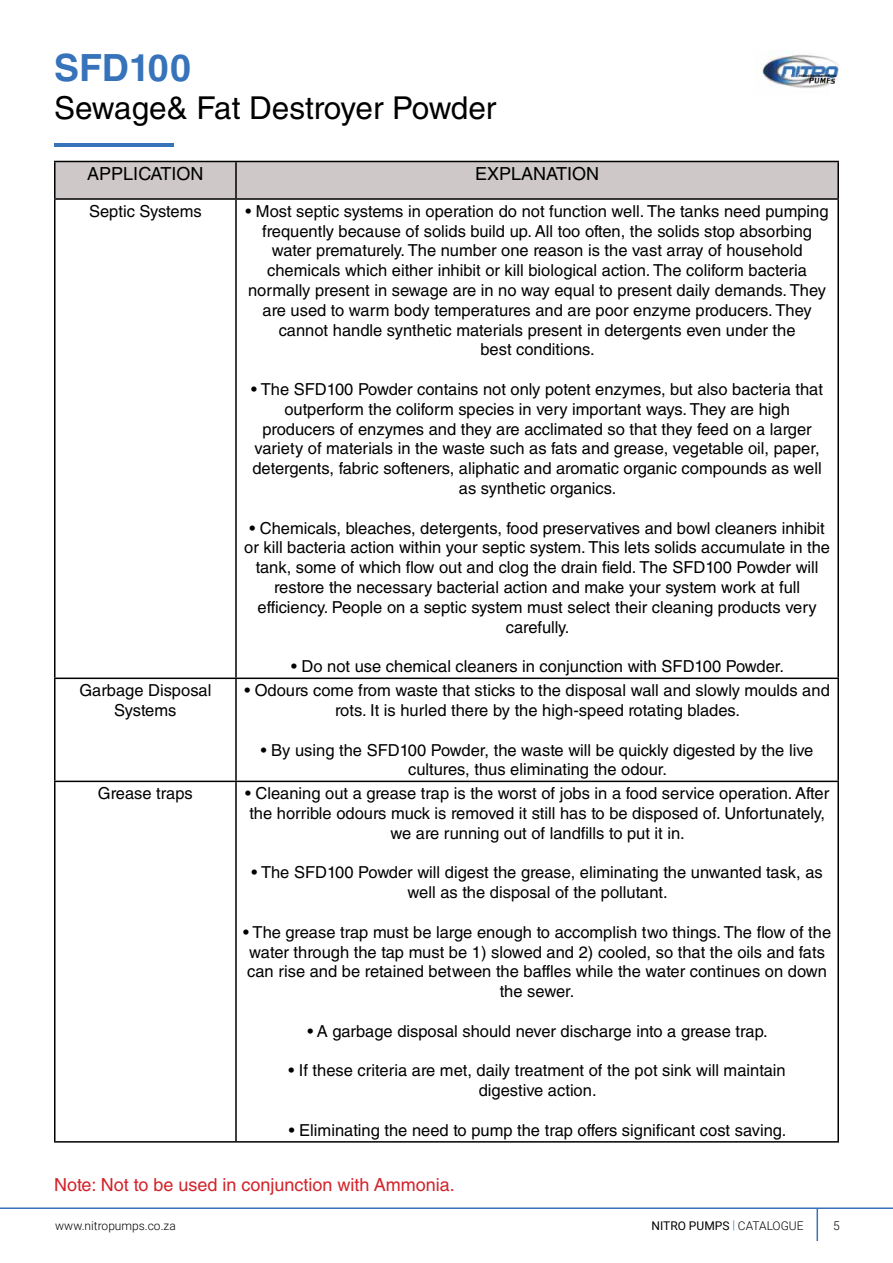
<style>
.page{position:relative;width:893px;height:1263px;background:#fff}
.page>*{position:absolute;margin:0;border:0;box-sizing:border-box;transform-origin:0 0}
.t1{font:700 37.5px "Helvetica LT Std";color:#3673ba}
.t2{font:31.5px "Helvetica LT Std";color:#000}
.t3{font:18px "Helvetica LT Std";color:#d2232a}
.t4{font:18px "Helvetica LT Std";color:#000}
.t5{font:16.5px/19.8px "Helvetica LT Std";color:#000;text-align:center}
.t6{font:300 12px "Roboto";color:#000}
.t7{font:12px "Roboto";color:#000}
.t8{font:italic 700 3.15px "Exo 2";color:#000;scale:.94 1}
.s1{font-weight:300;color:#3673ba}
.s2{font-weight:300}
</style>
<div class="page">
<hr style="left:816px;top:1208px;width:2px;height:33px;background:#3673ba">
<hr style="left:0;top:1207px;width:893px;height:2px;background:#3673ba">
<img style="left:761px;top:52px;width:78px;height:36px">
<div style="left:56px;top:162px;width:781px;height:36px;background:#cec9c8"></div>
<hr style="left:54px;top:161px;width:182px;height:1px;background:#000">
<hr style="left:54px;top:162px;width:2px;height:36px;background:#000">
<hr style="left:236px;top:161px;width:603px;height:1px;background:#000">
<hr style="left:235px;top:162px;width:2px;height:36px;background:#000">
<hr style="left:837px;top:162px;width:2px;height:36px;background:#000">
<hr style="left:54px;top:198px;width:182px;height:2px;background:#000">
<hr style="left:54px;top:200px;width:2px;height:477px;background:#000">
<hr style="left:236px;top:198px;width:603px;height:2px;background:#000">
<hr style="left:235px;top:200px;width:2px;height:477px;background:#000">
<hr style="left:837px;top:200px;width:2px;height:477px;background:#000">
<hr style="left:54px;top:677px;width:182px;height:2px;background:#000">
<hr style="left:54px;top:679px;width:2px;height:102px;background:#000">
<hr style="left:236px;top:677px;width:603px;height:2px;background:#000">
<hr style="left:235px;top:679px;width:2px;height:102px;background:#000">
<hr style="left:837px;top:679px;width:2px;height:102px;background:#000">
<hr style="left:54px;top:781px;width:182px;height:1px;background:#000">
<hr style="left:54px;top:782px;width:2px;height:359px;background:#000">
<hr style="left:236px;top:781px;width:603px;height:1px;background:#000">
<hr style="left:235px;top:782px;width:2px;height:359px;background:#000">
<hr style="left:837px;top:782px;width:2px;height:359px;background:#000">
<hr style="left:54px;top:1141px;width:182px;height:1px;background:#000">
<hr style="left:236px;top:1141px;width:603px;height:1px;background:#000">
<hr style="left:54px;top:143px;width:119px;height:4px;background:#3673ba">
<h1 class="t1" style="left:54px;top:45px;width:138px">SFD100</h1>
<h2 class="t2" style="left:54px;top:89px;width:444px">Sewage&amp; Fat Destroyer Powder</h2>
<p class="t8" style="left:799px;top:74px;width:42px">PERFORMANCE PERFECTED</p>
<p class="t4" style="left:87px;top:164px;width:118px">APPLICATION</p>
<p class="t4" style="left:475px;top:164px;width:125px">EXPLANATION</p>
<p class="t5" style="left:89px;top:201px;width:114px">Septic Systems</p>
<p class="t5" style="left:246px;top:201px;width:584px">• Most septic systems in operation do not function well. The tanks need pumping frequently because of solids build up. All too often, the solids stop absorbing water prematurely. The number one reason is the vast array of household chemicals which either inhibit or kill biological action. The coliform bacteria normally present in sewage are in no way equal to present daily demands. They are used to warm body temperatures and are poor enzyme producers. They cannot handle synthetic materials present in detergents even under the<br>best conditions.</p>
<p class="t5" style="left:251px;top:379px;width:573px">• The SFD100 Powder contains not only potent enzymes, but also bacteria that outperform the coliform species in very important ways. They are high producers of enzymes and they are acclimated so that they feed on a larger variety of materials in the waste such as fats and grease, vegetable oil, paper, detergents, fabric softeners, aliphatic and aromatic organic compounds as well as synthetic organics.</p>
<p class="t5" style="left:244px;top:518px;width:587px">• Chemicals, bleaches, detergents, food preservatives and bowl cleaners inhibit or kill bacteria action within your septic system. This lets solids accumulate in the tank, some of which flow out and clog the drain field. The SFD100 Powder will restore the necessary bacterial action and make your system work at full efficiency. People on a septic system must select their cleaning products very carefully.</p>
<p class="t5" style="left:291px;top:657px;width:494px">• Do not use chemical cleaners in conjunction with SFD100 Powder.</p>
<p class="t5" style="left:79px;top:680px;width:134px">Garbage Disposal<br>Systems</p>
<p class="t5" style="left:244px;top:680px;width:587px">• Odours come from waste that sticks to the disposal wall and slowly moulds and rots. It is hurled there by the high-speed rotating blades.</p>
<p class="t5" style="left:261px;top:740px;width:554px">• By using the SFD100 Powder, the waste will be quickly digested by the live cultures, thus eliminating the odour.</p>
<p class="t5" style="left:98px;top:783px;width:96px">Grease traps</p>
<p class="t5" style="left:245px;top:783px;width:586px">• Cleaning out a grease trap is the worst of jobs in a food service operation. After the horrible odours muck is removed it still has to be disposed of. Unfortunately, we are running out of landfills to put it in.</p>
<p class="t5" style="left:251px;top:863px;width:573px">• The SFD100 Powder will digest the grease, eliminating the unwanted task, as well as the disposal of the pollutant.</p>
<p class="t5" style="left:243px;top:922px;width:590px">• The grease trap must be large enough to accomplish two things. The flow of the water through the tap must be 1) slowed and 2) cooled, so that the oils and fats can rise and be retained between the baffles while the water continues on down the sewer.</p>
<p class="t5" style="left:307px;top:1021px;width:462px">• A garbage disposal should never discharge into a grease trap.</p>
<p class="t5" style="left:288px;top:1061px;width:499px">• If these criteria are met, daily treatment of the pot sink will maintain digestive action.</p>
<p class="t5" style="left:289px;top:1120px;width:499px">• Eliminating the need to pump the trap offers significant cost saving.</p>
<p class="t3" style="left:54px;top:1174px;width:402px">Note: Not to be used in conjunction with Ammonia.</p>
<p class="t6" style="left:55px;top:1217px;width:122px">www.nitropumps.co.za</p>
<p class="t7" style="left:651px;top:1217px;width:154px">NITRO PUMPS <span class="s1">|</span> <span class="s2">CATALOGUE</span></p>
<p class="t6" style="left:833px;top:1217px;width:8px">5</p>
</div>
